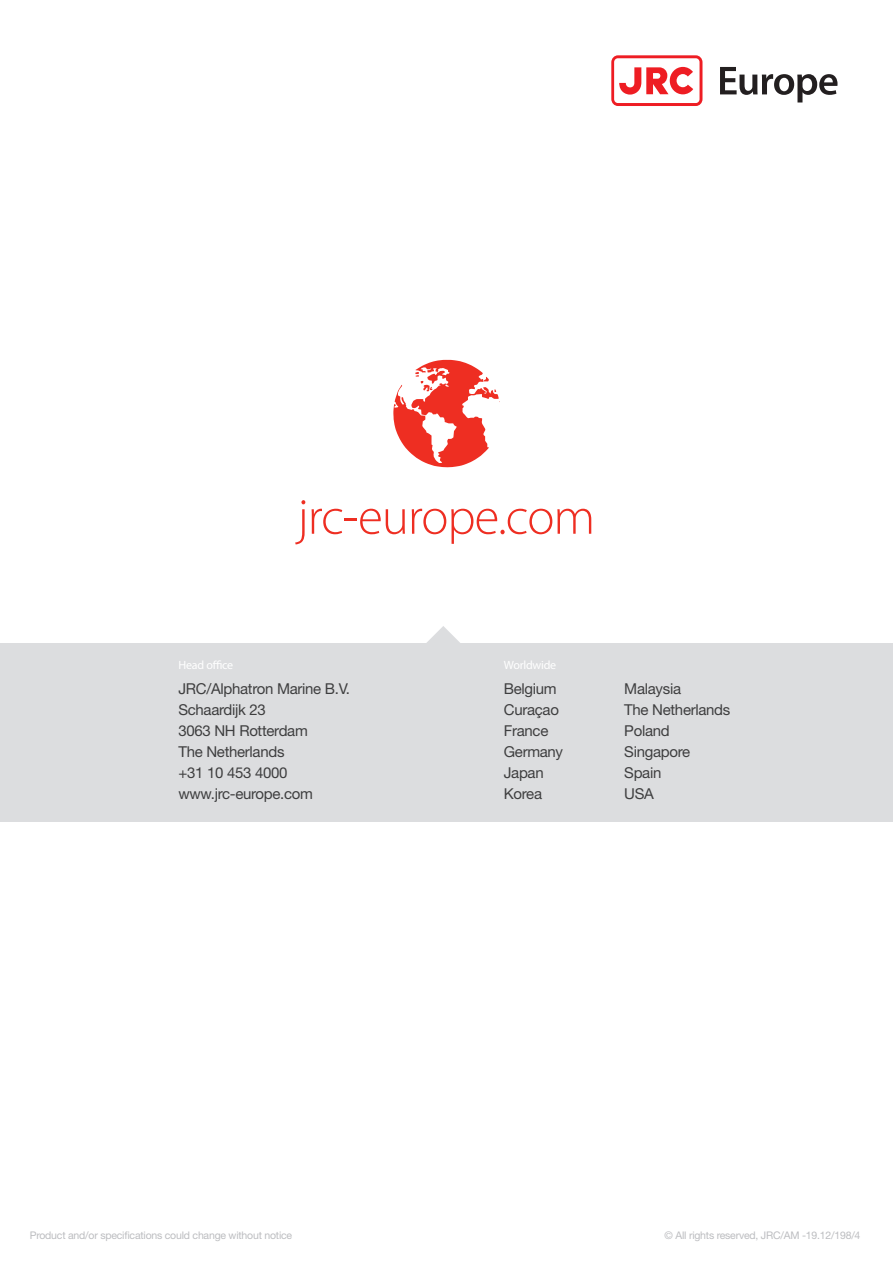
<style>
.page{position:relative;width:893px;height:1263px;background:#fff}
.page>*{position:absolute;margin:0;border:0;box-sizing:border-box;transform-origin:0 0}
.t1{font:300 51px "Myriad Pro";letter-spacing:-.02em;color:#ee2e22}
.t2{font:15px "Helvetica Neue";letter-spacing:-.02em;color:#3e3e3f}
.t3{font:12px "Myriad Pro";letter-spacing:-.02em;color:#fff}
.t4{font:10.5px "Helvetica Neue";letter-spacing:-.02em;color:#bcbdc0}
</style>
<div class="page">
<svg style="left:425px;top:626px;width:36px;height:18px"></svg>
<div style="left:0;top:644px;width:893px;height:178px;background:#dcdddf"></div>
<svg style="left:393px;top:360px;width:107px;height:107px"></svg>
<svg style="left:611px;top:55px;width:91px;height:51px"></svg>
<svg style="left:720px;top:67px;width:117px;height:35px"></svg>
<p class="t1" style="left:298px;top:486px;width:299px">jrc-europe.com</p>
<p class="t3" style="left:179px;top:658px;width:56px">Head office</p>
<p class="t3" style="left:504px;top:658px;width:54px">Worldwide</p>
<p class="t2" style="left:178px;top:678px;width:173px">JRC/Alphatron Marine B.V.</p>
<p class="t2" style="left:178px;top:699px;width:89px">Schaardijk 23</p>
<p class="t2" style="left:178px;top:720px;width:131px">3063 NH Rotterdam</p>
<p class="t2" style="left:178px;top:741px;width:108px">The Netherlands</p>
<p class="t2" style="left:178px;top:762px;width:111px">+31 10 453 4000</p>
<p class="t2" style="left:178px;top:783px;width:136px">www.jrc-europe.com</p>
<p class="t2" style="left:504px;top:678px;width:54px">Belgium</p>
<p class="t2" style="left:504px;top:699px;width:57px">Curaçao</p>
<p class="t2" style="left:504px;top:720px;width:46px">France</p>
<p class="t2" style="left:504px;top:741px;width:61px">Germany</p>
<p class="t2" style="left:504px;top:762px;width:41px">Japan</p>
<p class="t2" style="left:504px;top:783px;width:40px">Korea</p>
<p class="t2" style="left:624px;top:678px;width:58px">Malaysia</p>
<p class="t2" style="left:624px;top:699px;width:108px">The Netherlands</p>
<p class="t2" style="left:624px;top:720px;width:47px">Poland</p>
<p class="t2" style="left:624px;top:741px;width:67px">Singapore</p>
<p class="t2" style="left:624px;top:762px;width:39px">Spain</p>
<p class="t2" style="left:624px;top:783px;width:31px">USA</p>
<p class="t4" style="left:30px;top:1228px;width:264px">Product and/or specifications could change without notice</p>
<p class="t4" style="left:665px;top:1228px;width:197px">© All rights reserved, JRC/AM -19.12/198/4</p>
</div>
